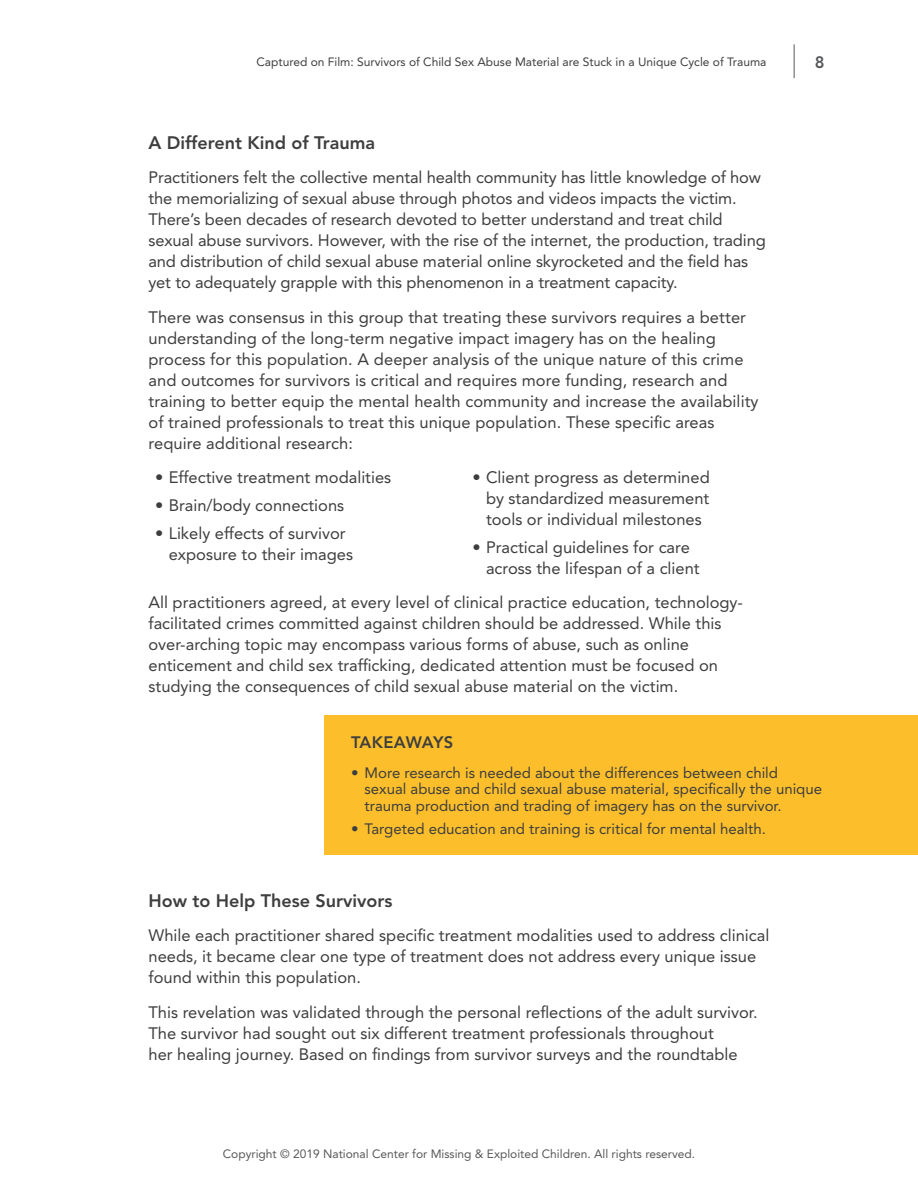
<style>
.page{position:relative;width:918px;height:1188px;background:#fff}
.page>*{position:absolute;margin:0;border:0;box-sizing:border-box;transform-origin:0 0}
.Body{font:800 18px "Avenir LT Std";color:#3e3e3f}
.Body-2{font:16.5px/21px "Avenir LT Std";color:#3e3e3f}
.Takeaways_-_H1{font:800 16.5px "Avenir LT Std";letter-spacing:.015em;color:#3e3e3f}
.t1{font:800 16.5px "Avenir LT Std";color:#57585a}
.t2{font:15px/16.5px "Avenir LT Std";color:#3e3e3f}
.t3{font:12px "Avenir LT Std";color:#3e3e3f}
.t4{font:12px "Avenir LT Std";color:#57585a}
</style>
<div class="page">
<hr style="left:794px;top:44px;width:1px;height:34px;background:#57585a">
<div style="left:324px;top:715px;width:594px;height:139px;background:#fcbf2b"></div>
<p class="t3" style="left:256px;top:55px;width:512px">Captured on Film: Survivors of Child Sex Abuse Material are Stuck in a Unique Cycle of Trauma</p>
<p class="t1" style="left:815px;top:52px;width:11px">8</p>
<p class="Body" style="left:148px;top:132px;width:228px">A Different Kind of Trauma</p>
<p class="Body-2" style="left:148px;top:167px;width:619px">Practitioners felt the collective mental health community has little knowledge of how the memorializing of sexual abuse through photos and videos impacts the victim.<br>There’s been decades of research devoted to better understand and treat child sexual abuse survivors. However, with the rise of the internet, the production, trading and distribution of child sexual abuse material online skyrocketed and the field has yet to adequately grapple with this phenomenon in a treatment capacity.</p>
<p class="Body-2" style="left:148px;top:307px;width:612px">There was consensus in this group that treating these survivors requires a better understanding of the long-term negative impact imagery has on the healing process for this population. A deeper analysis of the unique nature of this crime and outcomes for survivors is critical and requires more funding, research and training to better equip the mental health community and increase the availability of trained professionals to treat this unique population. These specific areas require additional research:</p>
<p class="Body-2" style="left:155px;top:467px;width:238px">• Effective treatment modalities</p>
<p class="Body-2" style="left:155px;top:495px;width:191px">• Brain/body connections</p>
<p class="Body-2" style="left:169px;top:523px;width:186px;text-indent:-14px">• Likely effects of survivor exposure to their images</p>
<p class="Body-2" style="left:486px;top:467px;width:225px;text-align:justify;text-indent:-14px">• Client progress as determined by standardized measurement tools or individual milestones</p>
<p class="Body-2" style="left:486px;top:537px;width:215px;text-indent:-14px">• Practical guidelines for care across the lifespan of a client</p>
<p class="Body-2" style="left:148px;top:592px;width:596px">All practitioners agreed, at every level of clinical practice education, technology&shy;facilitated crimes committed against children should be addressed. While this over-arching topic may encompass various forms of abuse, such as online enticement and child sex trafficking, dedicated attention must be focused on studying the consequences of child sexual abuse material on the victim.</p>
<p class="Takeaways_-_H1" style="left:351px;top:732px;width:104px">TAKEAWAYS</p>
<p class="t2" style="left:364px;top:764px;width:459px;text-indent:-14px">• More research is needed about the differences between child sexual abuse and child sexual abuse material, specifically the unique trauma production and trading of imagery has on the survivor.</p>
<p class="t2" style="left:351px;top:821px;width:417px">• Targeted education and training is critical for mental health.</p>
<h3 class="Body" style="left:148px;top:890px;width:245px">How to Help These Survivors</h3>
<p class="Body-2" style="left:148px;top:925px;width:622px">While each practitioner shared specific treatment modalities used to address clinical needs, it became clear one type of treatment does not address every unique issue found within this population.</p>
<p class="Body-2" style="left:148px;top:1002px;width:611px">This revelation was validated through the personal reflections of the adult survivor.<br>The survivor had sought out six different treatment professionals throughout<br>her healing journey. Based on findings from survivor surveys and the roundtable</p>
<p class="t4" style="left:223px;top:1147px;width:474px">Copyright © 2019 National Center for Missing &amp; Exploited Children. All rights reserved.</p>
</div>
